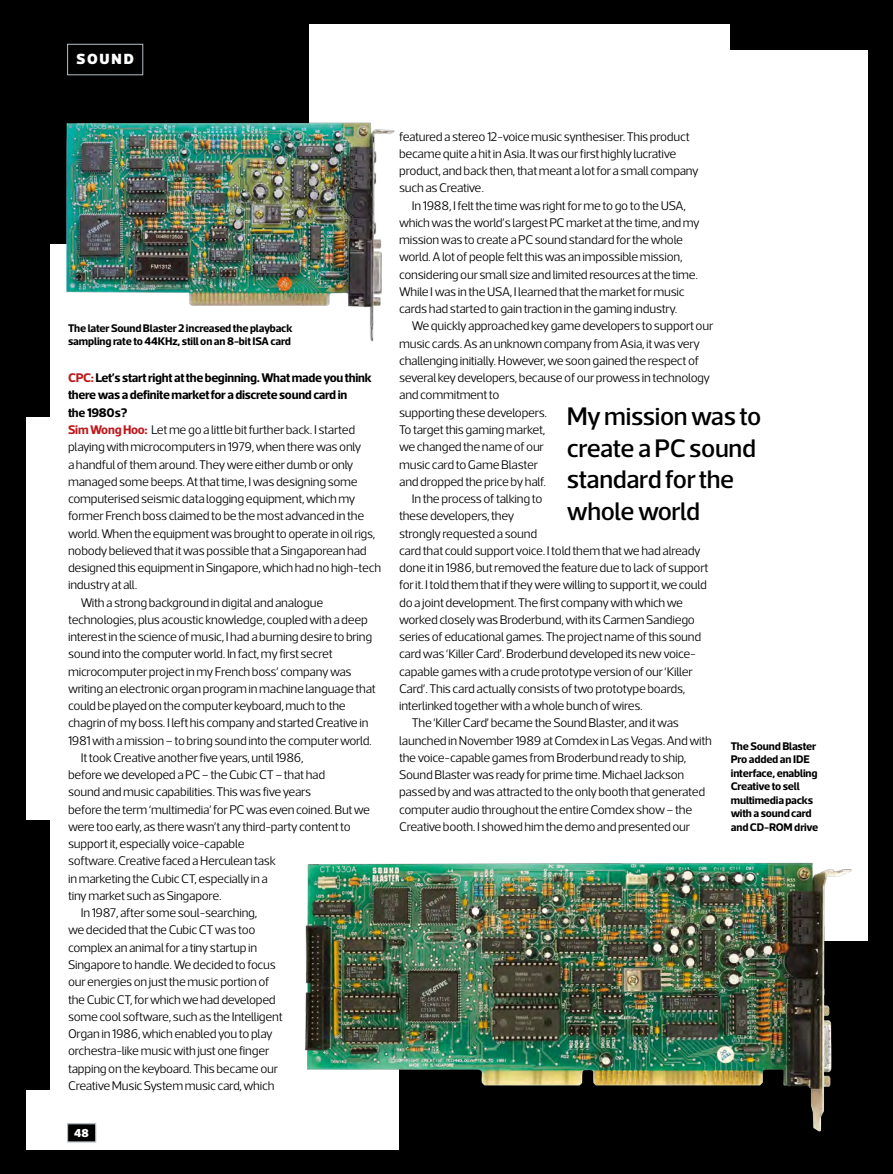
<style>
.page{position:relative;width:893px;height:1174px;background:#fff}
.page>*{position:absolute;margin:0;border:0;box-sizing:border-box;transform-origin:0 0}
.t1{font:500 25.8px/31.5px "Acto";letter-spacing:-.015em;color:#000}
.t2{font:900 15px "Acto";letter-spacing:.12em;color:#fff}
.t3{font:300 12.75px/17.2px "Acto";letter-spacing:-.02em;color:#000}
.t4{font:700 12.75px "Acto";letter-spacing:-.02em;color:#000}
.t5{font:800 11.7px "Acto";color:#fff}
.t6{font:700 11.25px/13.5px "Acto";letter-spacing:-.015em;color:#000}
.s1{color:#be181c}
.s2{font-weight:700;color:#be181c}
</style>
<div class="page">
<div style="left:399px;top:941px;width:485px;height:233px;background:#000"></div>
<div style="left:22px;top:5px;width:287px;height:239px;background:#000"></div>
<div style="left:869px;top:0;width:24px;height:1174px;background:#000"></div>
<div style="left:0;top:0;width:893px;height:23px;background:#000"></div>
<div style="left:0;top:1150px;width:893px;height:24px;background:#000"></div>
<div style="left:0;top:0;width:26px;height:1174px;background:#000"></div>
<img style="left:66px;top:122px;width:329px;height:220px">
<img style="left:305px;top:862px;width:547px;height:270px">
<div style="left:731px;top:0;width:162px;height:50px;background:#000"></div>
<div style="left:0;top:820px;width:50px;height:269px;background:#000"></div>
<div style="left:0;top:123px;width:50px;height:294px;background:#000"></div>
<svg style="left:67px;top:1123px;width:29px;height:19px"></svg>
<svg style="left:67px;top:44px;width:77px;height:32px"></svg>
<p class="t2" style="left:77px;top:50px;width:59px">SOUND</p>
<p class="t6" style="left:68px;top:321px;width:226px">The later Sound Blaster 2 increased the playback sampling rate to 44KHz, still on an 8-bit ISA card</p>
<p class="t4" style="left:68px;top:370px;width:305px"><span class="s1">CPC:</span> Let’s start right at the beginning. What made you think</p>
<p class="t4" style="left:68px;top:387px;width:281px">there was a definite market for a discrete sound card in</p>
<p class="t4" style="left:68px;top:405px;width:61px">the 1980s?</p>
<p class="t3" style="left:68px;top:421px;width:289px"><span class="s2">Sim Wong Hoo:</span> Let me go a little bit further back. I started</p>
<p class="t3" style="left:68px;top:438px;width:295px">playing with microcomputers in 1979, when there was only</p>
<p class="t3" style="left:68px;top:455px;width:287px">ahandful of them around. They were either dumb or only</p>
<p class="t3" style="left:68px;top:473px;width:291px">managed some beeps. At that time, I was designing some</p>
<p class="t3" style="left:68px;top:490px;width:289px">computerised seismic data logging equipment, which my</p>
<p class="t3" style="left:68px;top:507px;width:298px">former French boss claimed to be the most advanced in the</p>
<p class="t3" style="left:68px;top:524px;width:309px">world. When the equipment was brought to operate in oil rigs,</p>
<p class="t3" style="left:68px;top:542px;width:300px">nobody believed that it was possible that a Singaporean had</p>
<p class="t3" style="left:68px;top:559px;width:315px">designed this equipment in Singapore, which had no high-tech</p>
<p class="t3" style="left:68px;top:576px;width:71px">industry at all.</p>
<p class="t3" style="left:81px;top:593px;width:244px">With a strong background in digital and analogue</p>
<p class="t3" style="left:68px;top:611px;width:301px">technologies, plus acoustic knowledge, coupled with a deep</p>
<p class="t3" style="left:68px;top:628px;width:306px">interest in the science of music, I had a burning desire to bring</p>
<p class="t3" style="left:68px;top:645px;width:266px">sound into the computer world. In fact, my first secret</p>
<p class="t3" style="left:68px;top:662px;width:285px">microcomputer project in my French boss’ company was</p>
<p class="t3" style="left:68px;top:680px;width:309px">writing an electronic organ program in machine language that</p>
<p class="t3" style="left:68px;top:697px;width:279px">could be played on the computer keyboard, much to the</p>
<p class="t3" style="left:68px;top:714px;width:302px">chagrin of my boss. I left his company and started Creative in</p>
<p class="t3" style="left:68px;top:731px;width:305px">1981 with a mission – to bring sound into the computer world.</p>
<p class="t3" style="left:81px;top:749px;width:225px">It took Creative another five years, until 1986,</p>
<p class="t3" style="left:68px;top:766px;width:259px">before we developed a PC – the Cubic CT – that had</p>
<p class="t3" style="left:68px;top:783px;width:245px">sound and music capabilities. This was five years</p>
<p class="t3" style="left:68px;top:800px;width:304px">before the term ‘multimedia’ for PC was even coined. But we</p>
<p class="t3" style="left:68px;top:818px;width:284px">were too early, as there wasn’t any third-party content to</p>
<p class="t3" style="left:68px;top:835px;width:178px">support it, especially voice-capable</p>
<p class="t3" style="left:68px;top:852px;width:210px">software. Creative faced a Herculean task</p>
<p class="t3" style="left:68px;top:869px;width:201px">in marketing the Cubic CT, especially in a</p>
<p class="t3" style="left:68px;top:887px;width:155px">tiny market such as Singapore.</p>
<p class="t3" style="left:81px;top:904px;width:178px">In 1987, after some soul-searching,</p>
<p class="t3" style="left:68px;top:921px;width:189px">wedecided that the Cubic CT was too</p>
<p class="t3" style="left:68px;top:938px;width:191px">complex an animal for a tiny startup in</p>
<p class="t3" style="left:68px;top:956px;width:209px">Singapore to handle. We decided to focus</p>
<p class="t3" style="left:68px;top:973px;width:203px">our energies on just the music portion of</p>
<p class="t3" style="left:68px;top:990px;width:209px">the Cubic CT, for which we had developed</p>
<p class="t3" style="left:68px;top:1007px;width:216px">some cool software, such as the Intelligent</p>
<p class="t3" style="left:68px;top:1025px;width:206px">Organ in 1986, which enabled you to play</p>
<p class="t3" style="left:68px;top:1042px;width:203px">orchestra-like music with just one finger</p>
<p class="t3" style="left:68px;top:1059px;width:211px">tapping on the keyboard. This became our</p>
<p class="t3" style="left:68px;top:1076px;width:208px">Creative Music System music card, which</p>
<p class="t5" style="left:74px;top:1126px;width:16px">48</p>
<p class="t3" style="left:399px;top:127px;width:301px">featured astereo 12-voice music synthesiser. This product became quite a hit in Asia. It was our first highly lucrative product, and back then, that meant a lot for a small company such as Creative.</p>
<p class="t3" style="left:399px;top:196px;width:302px;text-indent:13px">In 1988, I felt the time was right for me to go to the USA, which was the world’s largest PC market at the time, and my mission was to create a PC sound standard for the whole world. A lot of people felt this was an impossible mission, considering our small size and limited resources at the time.<br>While I was in the USA, I learned that the market for music cards had started to gain traction in the gaming industry.</p>
<p class="t3" style="left:412px;top:317px;width:303px">We quickly approached key game developers to support our</p>
<p class="t3" style="left:399px;top:334px;width:302px">music cards. As an unknown company from Asia, it was very</p>
<p class="t3" style="left:399px;top:352px;width:301px">challenging initially. However, we soon gained the respect of</p>
<p class="t3" style="left:399px;top:369px;width:312px">several key developers, because of our prowess in technology</p>
<p class="t3" style="left:399px;top:386px;width:102px">and commitment to</p>
<p class="t3" style="left:399px;top:403px;width:149px">supporting these developers.</p>
<p class="t3" style="left:399px;top:421px;width:148px">To target this gaming market,</p>
<p class="t3" style="left:399px;top:438px;width:146px">we changed the name of our</p>
<p class="t3" style="left:399px;top:455px;width:140px">music card to Game Blaster</p>
<p class="t3" style="left:399px;top:472px;width:149px">and dropped the price by half.</p>
<p class="t3" style="left:412px;top:490px;width:132px">In the process of talking to</p>
<p class="t3" style="left:399px;top:507px;width:117px">these developers, they</p>
<p class="t3" style="left:399px;top:524px;width:140px">strongly requested a sound</p>
<p class="t3" style="left:399px;top:541px;width:303px">card that could support voice. I told them that we had already</p>
<p class="t3" style="left:399px;top:559px;width:311px">done it in 1986, but removed the feature due to lack of support</p>
<p class="t3" style="left:399px;top:576px;width:309px">for it. I told them that if they were willing to support it, we could</p>
<p class="t3" style="left:399px;top:593px;width:285px">do a joint development. The first company with which we</p>
<p class="t3" style="left:399px;top:610px;width:297px">worked closely was Broderbund, with its Carmen Sandiego</p>
<p class="t3" style="left:399px;top:628px;width:304px">series of educational games. The project name of this sound</p>
<p class="t3" style="left:399px;top:645px;width:298px">card was ‘Killer Card’. Broderbund developed its new voice-</p>
<p class="t3" style="left:399px;top:662px;width:295px">capable games with a crude prototype version of our ‘Killer</p>
<p class="t3" style="left:399px;top:679px;width:288px">Card’. This card actually consists of two prototype boards,</p>
<p class="t3" style="left:399px;top:697px;width:245px">interlinked together with a whole bunch of wires.</p>
<p class="t3" style="left:412px;top:714px;width:269px">The ‘Killer Card’ became the Sound Blaster, and it was</p>
<p class="t3" style="left:399px;top:731px;width:314px">launched in November 1989 at Comdex in Las Vegas. And with</p>
<p class="t3" style="left:399px;top:748px;width:289px">the voice-capable games from Broderbund ready to ship,</p>
<p class="t3" style="left:399px;top:766px;width:287px">Sound Blaster was ready for prime time. Michael Jackson</p>
<p class="t3" style="left:399px;top:783px;width:308px">passed by and was attracted to the only booth that generated</p>
<p class="t3" style="left:399px;top:800px;width:295px">computer audio throughout the entire Comdex show – the</p>
<p class="t3" style="left:399px;top:817px;width:292px">Creative booth. I showed him the demo and presented our</p>
<h1 class="t1" style="left:567px;top:400px;width:196px">My mission was to create a PC sound standard for the whole world</h1>
<p class="t6" style="left:731px;top:739px;width:89px">The Sound Blaster<br>Pro added an IDE interface, enabling<br>Creative to sell multimedia packs with a sound card and CD-ROM drive</p>
</div>
